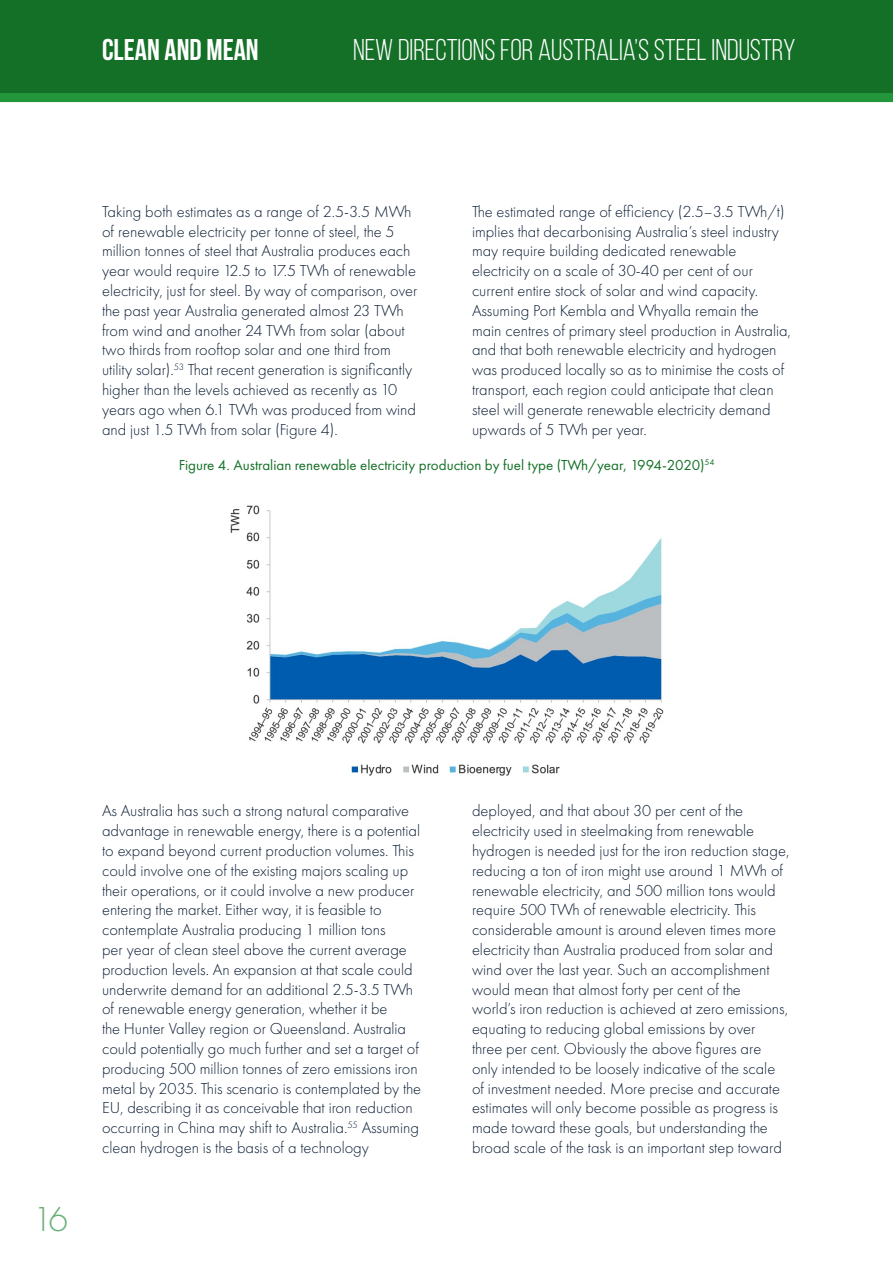
<style>
.page{position:relative;width:893px;height:1263px;background:#fff}
.page>*{position:absolute;margin:0;border:0;box-sizing:border-box;transform-origin:0 0}
.t1{font:300 36px "Futura PT";color:#6bb079}
.t2{font:30px "Bebas Neue";color:#fff}
.t3{font:700 30px "Bebas Neue";color:#fff}
.t4{font:300 16.5px/19.8px "Futura PT";color:#091b32}
.t5{font:15px "Futura PT";color:#147027}
</style>
<div class="page">
<img style="left:230px;top:505px;width:434px;height:271px">
<div style="left:0;top:0;width:893px;height:94px;background:#147027"></div>
<div style="left:0;top:93px;width:893px;height:9px;background:#23963b"></div>
<p class="t3" style="left:102px;top:33px;width:158px">CLEAN AND MEAN</p>
<p class="t2" style="left:353px;top:33px;width:444px">NEW DIRECTIONS FOR AUSTRALIA’S STEEL INDUSTRY</p>
<p class="t4" style="left:102px;top:201px;width:317px">Taking both estimates as a range of 2.5-3.5 MWh of renewable electricity per tonne of steel, the 5 million tonnes of steel that Australia produces each year would require 12.5 to 17.5 TWh of renewable electricity, just for steel. By way of comparison, over the past year Australia generated almost 23 TWh from wind and another 24 TWh from solar (about two thirds from rooftop solar and one third from utility solar).<sup>53</sup> That recent generation is significantly higher than the levels achieved as recently as 10 years ago when 6.1 TWh was produced from wind and just 1.5 TWh from solar (Figure 4).</p>
<p class="t4" style="left:472px;top:201px;width:320px">The estimated range of efficiency (2.5–3.5 TWh/t) implies that decarbonising Australia’s steel industry may require building dedicated renewable electricity on a scale of 30-40 per cent of our current entire stock of solar and wind capacity.<br>Assuming Port Kembla and Whyalla remain the main centres of primary steel production in Australia, and that both renewable electricity and hydrogen was produced locally so as to minimise the costs of transport, each region could anticipate that clean steel will generate renewable electricity demand upwards of 5 TWh per year.</p>
<p class="t5" style="left:179px;top:456px;width:537px">Figure 4. Australian renewable electricity production by fuel type (TWh/year, 1994-2020)<sup>54</sup></p>
<p class="t1" style="left:33px;top:1199px;width:37px">16</p>
<p class="t4" style="left:102px;top:801px;width:320px">As Australia has such a strong natural comparative advantage in renewable energy, there is a potential to expand beyond current production volumes. This could involve one of the existing majors scaling up their operations, or it could involve a new producer entering the market. Either way, it is feasible to contemplate Australia producing 1 million tons<br>per year of clean steel above the current average production levels. An expansion at that scale could underwrite demand for an additional 2.5-3.5 TWh of renewable energy generation, whether it be<br>the Hunter Valley region or Queensland. Australia could potentially go much further and set a target of producing 500 million tonnes of zero emissions iron metal by 2035. This scenario is contemplated by the EU, describing it as conceivable that iron reduction occurring in China may shift to Australia.<sup>55</sup> Assuming clean hydrogen is the basis of a technology</p>
<p class="t4" style="left:472px;top:801px;width:319px">deployed, and that about 30 per cent of the electricity used in steelmaking from renewable hydrogen is needed just for the iron reduction stage, reducing a ton of iron might use around 1 MWh of renewable electricity, and 500 million tons would require 500 TWh of renewable electricity. This considerable amount is around eleven times more electricity than Australia produced from solar and wind over the last year. Such an accomplishment would mean that almost forty per cent of the<br>world’s iron reduction is achieved at zero emissions, equating to reducing global emissions by over three per cent. Obviously the above figures are only intended to be loosely indicative of the scale of investment needed. More precise and accurate estimates will only become possible as progress is made toward these goals, but understanding the broad scale of the task is an important step toward</p>
</div>
